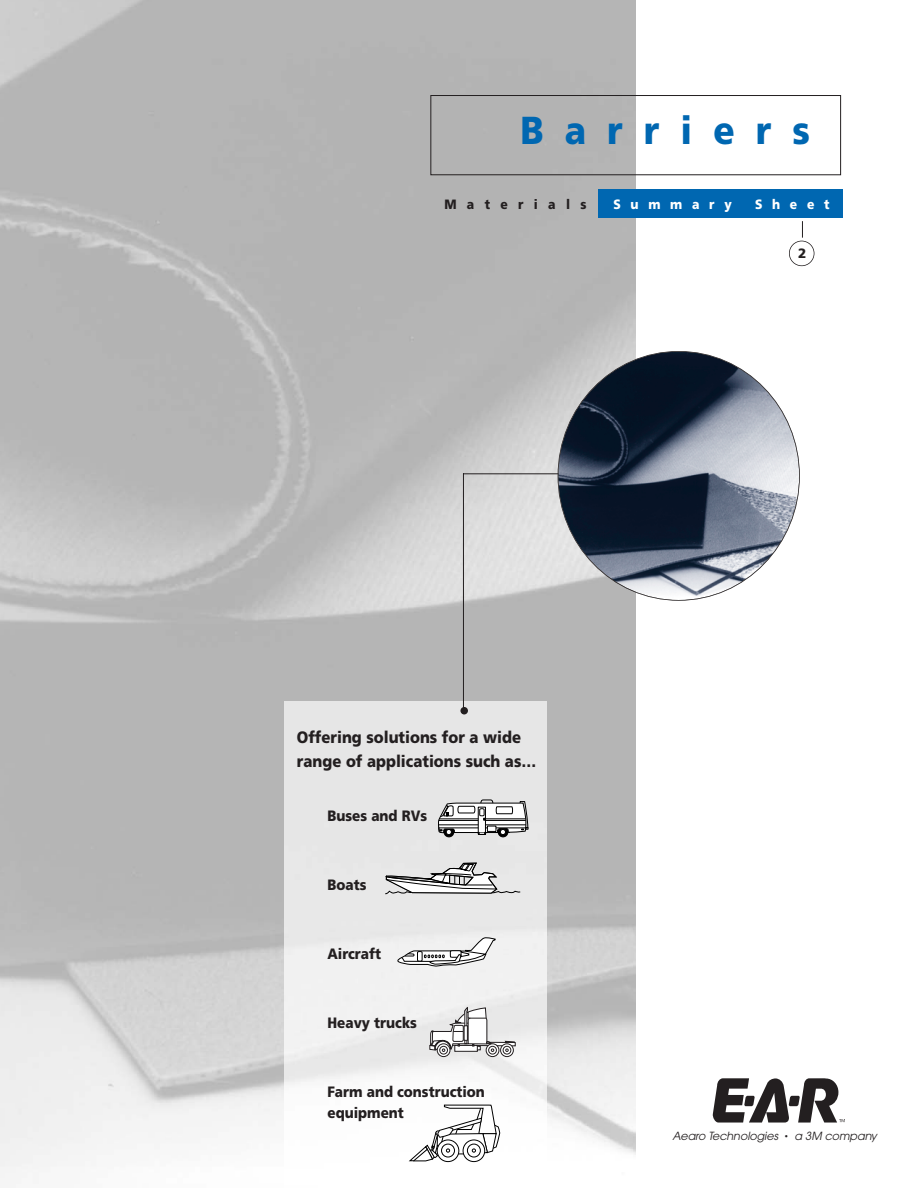
<style>
.page{position:relative;width:918px;height:1188px;background:#fff}
.page>*{position:absolute;margin:0;border:0;box-sizing:border-box;transform-origin:0 0}
.t1{font:900 39px "Frutiger";letter-spacing:.6em;color:#0067b1;scale:.9 1}
.t2{font:900 16.5px/24px "Frutiger";color:#231f20;scale:.9 1}
.t3{font:900 15px/21px "Frutiger";color:#231f20;scale:.9 1}
.t4{font:900 13.5px "Frutiger";letter-spacing:.8em;color:#fff;scale:.9 1}
.t5{font:900 13.5px "Frutiger";letter-spacing:.85em;color:#231f20;scale:.9 1}
.t6{font:900 13.5px "Frutiger";letter-spacing:.85em;color:#231f20}
.t7{font:italic 11.25px "Avant Garde";color:#231f20}
.s1{font-style:normal;font-size:7.35px}
</style>
<div class="page">
<img style="left:284px;top:702px;width:263px;height:461px">
<svg style="left:430px;top:95px;width:411px;height:617px"></svg>
<div style="left:598px;top:190px;width:245px;height:28px;background:#0067b1"></div>
<svg style="left:802px;top:221px;width:1px;height:17px"></svg>
<div style="left:789px;top:241px;width:25px;height:25px;border:2px solid #231f20;border-radius:50%"></div>
<div style="left:460px;top:707px;width:8px;height:7px;background:#231f20;border-radius:50%"></div>
<div style="left:444px;top:827px;width:10px;height:10px;background:#090909;border:1px solid #000;border-radius:50%"></div>
<div style="left:498px;top:827px;width:10px;height:10px;background:#0a0a0a;border:1px solid #000;border-radius:50%"></div>
<svg style="left:438px;top:797px;width:91px;height:39px"></svg>
<svg style="left:384px;top:863px;width:136px;height:31px"></svg>
<svg style="left:398px;top:937px;width:98px;height:30px"></svg>
<svg style="left:437px;top:1044px;width:13px;height:13px"></svg>
<div style="left:437px;top:1044px;width:13px;height:13px;border:1px solid #231f20;border-radius:50%"></div>
<div style="left:440px;top:1046px;width:8px;height:8px;border:1px solid #231f20;border-radius:50%"></div>
<svg style="left:486px;top:1044px;width:13px;height:13px"></svg>
<div style="left:486px;top:1044px;width:13px;height:13px;border:1px solid #231f20;border-radius:50%"></div>
<div style="left:489px;top:1046px;width:8px;height:8px;border:1px solid #231f20;border-radius:50%"></div>
<svg style="left:501px;top:1044px;width:12px;height:13px"></svg>
<div style="left:500px;top:1044px;width:14px;height:13px;border:1px solid #231f20;border-radius:50%"></div>
<div style="left:503px;top:1046px;width:8px;height:8px;border:1px solid #231f20;border-radius:50%"></div>
<svg style="left:429px;top:1007px;width:87px;height:45px"></svg>
<svg style="left:409px;top:1105px;width:91px;height:56px"></svg>
<svg style="left:712px;top:1078px;width:133px;height:45px"></svg>
<img style="left:558px;top:352px;width:241px;height:248px;border-radius:50%">
<h1 class="t1" style="left:520px;top:114px;width:323px">Barriers</h1>
<p class="t5" style="left:444px;top:198px;width:159px">Materials</p>
<p class="t4" style="left:613px;top:198px;width:133px">Summary</p>
<p class="t4" style="left:755px;top:198px;width:84px">Sheet</p>
<p class="t6" style="left:798px;top:247px;width:10px">2</p>
<p class="t2" style="left:297px;top:726px;width:267px">Offering solutions for a wide range of applications such as…</p>
<p class="t3" style="left:327px;top:806px;width:112px">Buses and RVs</p>
<p class="t3" style="left:327px;top:875px;width:45px">Boats</p>
<p class="t3" style="left:327px;top:944px;width:61px">Aircraft</p>
<p class="t3" style="left:327px;top:1013px;width:101px">Heavy trucks</p>
<p class="t3" style="left:327px;top:1082px;width:177px">Farm and construction equipment</p>
<p class="t7" style="left:673px;top:1132px;width:208px">Aearo Technologies <span class="s1">•</span> a 3M company</p>
</div>
